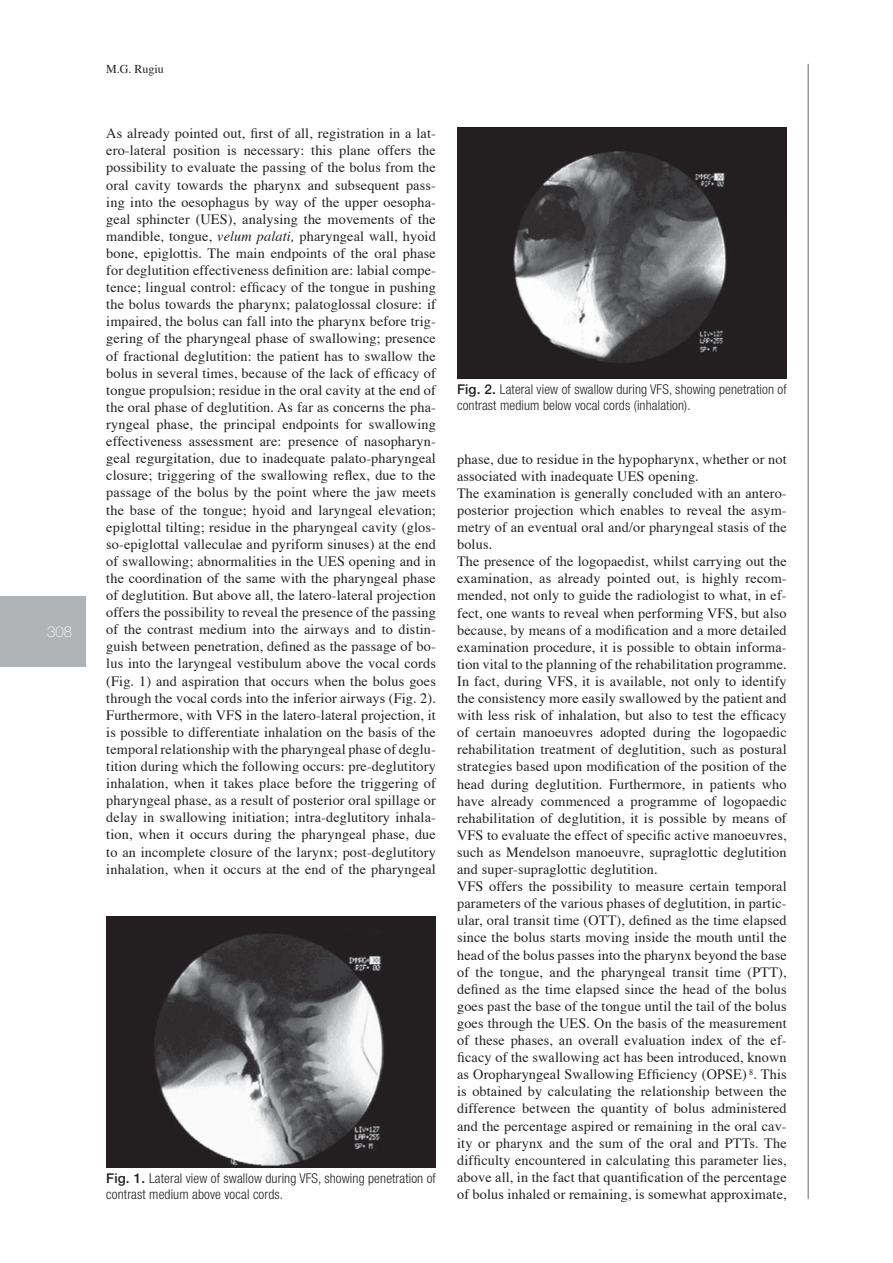
<style>
.page{position:relative;width:893px;height:1263px;background:#fff}
.page>*{position:absolute;margin:0;border:0;box-sizing:border-box;transform-origin:0 0}
.t1{font:100 15px "Helvetica Neue LT Std";color:#fff}
.t2{font:14.25px/17.1px "Times";letter-spacing:.01em;color:#231f20;text-align:justify}
.t3{font:300 condensed 13.5px/16.5px "Helvetica Neue LT Std";letter-spacing:.01em;color:#231f20}
.t4{font:12px "Times";color:#231f20}
.s1{font-style:italic}
.s2{font-weight:500;font-stretch:normal}
</style>
<div class="page">
<hr style="left:808px;top:64px;width:1px;height:1135px;background:#636466">
<div style="left:0;top:596px;width:85px;height:70px;background:#b1b4b6"></div>
<img style="left:457px;top:128px;width:330px;height:250px">
<img style="left:106px;top:916px;width:330px;height:251px">
<p class="t1" style="left:47px;top:626px;width:27px">308</p>
<p class="t4" style="left:106px;top:64px;width:59px">M.G. Rugiu</p>
<p class="t2" style="left:106px;top:126px;width:331px">As already pointed out, first of all, registration in a lat&shy;ero-lateral position is necessary: this plane offers the possibility to evaluate the passing of the bolus from the oral cavity towards the pharynx and subsequent pass&shy;ing into the oesophagus by way of the upper oesopha&shy;geal sphincter (UES), analysing the movements of the mandible, tongue, <span class="s1">velum palati,</span> pharyngeal wall, hyoid bone, epiglottis. The main endpoints of the oral phase for deglutition effectiveness definition are: labial compe&shy;tence; lingual control: efficacy of the tongue in pushing the bolus towards the pharynx; palatoglossal closure: if impaired, the bolus can fall into the pharynx before trig&shy;gering of the pharyngeal phase of swallowing; presence of fractional deglutition: the patient has to swallow the bolus in several times, because of the lack of efficacy of tongue propulsion; residue in the oral cavity at the end of the oral phase of deglutition. As far as concerns the pha&shy;ryngeal phase, the principal endpoints for swallowing effectiveness assessment are: presence of nasopharyn&shy;geal regurgitation, due to inadequate palato-pharyngeal closure; triggering of the swallowing reflex, due to the passage of the bolus by the point where the jaw meets the base of the tongue; hyoid and laryngeal elevation; epiglottal tilting; residue in the pharyngeal cavity (glos&shy;so-epiglottal valleculae and pyriform sinuses) at the end of swallowing; abnormalities in the UES opening and in the coordination of the same with the pharyngeal phase of deglutition. But above all, the latero-lateral projection offers the possibility to reveal the presence of the passing of the contrast medium into the airways and to distin&shy;guish between penetration, defined as the passage of bo&shy;lus into the laryngeal vestibulum above the vocal cords (Fig. 1) and aspiration that occurs when the bolus goes through the vocal cords into the inferior airways (Fig. 2).<br>Furthermore, with VFS in the latero-lateral projection, it is possible to differentiate inhalation on the basis of the temporal relationship with the pharyngeal phase of deglu&shy;tition during which the following occurs: pre-deglutitory inhalation, when it takes place before the triggering of pharyngeal phase, as a result of posterior oral spillage or delay in swallowing initiation; intra-deglutitory inhala&shy;tion, when it occurs during the pharyngeal phase, due to an incomplete closure of the larynx; post-deglutitory inhalation, when it occurs at the end of the pharyngeal</p>
<p class="t3" style="left:106px;top:1171px;width:331px"><span class="s2">Fig. 1.</span> Lateral view of swallow during VFS, showing penetration of contrast medium above vocal cords.</p>
<p class="t3" style="left:457px;top:382px;width:331px"><span class="s2">Fig. 2.</span> Lateral view of swallow during VFS, showing penetration of contrast medium below vocal cords (inhalation).</p>
<p class="t2" style="left:457px;top:451px;width:331px;text-align:left">phase, due to residue in the hypopharynx, whether or not associated with inadequate UES opening.<br>The examination is generally concluded with an antero&shy;posterior projection which enables to reveal the asym&shy;metry of an eventual oral and/or pharyngeal stasis of the bolus.<br>The presence of the logopaedist, whilst carrying out the examination, as already pointed out, is highly recom&shy;mended, not only to guide the radiologist to what, in ef&shy;fect, one wants to reveal when performing VFS, but also because, by means of a modification and a more detailed examination procedure, it is possible to obtain informa&shy;tion vital to the planning of the rehabilitation programme.<br>In fact, during VFS, it is available, not only to identify the consistency more easily swallowed by the patient and with less risk of inhalation, but also to test the efficacy of certain manoeuvres adopted during the logopaedic rehabilitation treatment of deglutition, such as postural strategies based upon modification of the position of the head during deglutition. Furthermore, in patients who have already commenced a programme of logopaedic rehabilitation of deglutition, it is possible by means of VFS to evaluate the effect of specific active manoeuvres, such as Mendelson manoeuvre, supraglottic deglutition and super-supraglottic deglutition.<br>VFS offers the possibility to measure certain temporal parameters of the various phases of deglutition, in partic&shy;ular, oral transit time (OTT), defined as the time elapsed since the bolus starts moving inside the mouth until the head of the bolus passes into the pharynx beyond the base of the tongue, and the pharyngeal transit time (PTT), defined as the time elapsed since the head of the bolus goes past the base of the tongue until the tail of the bolus goes through the UES. On the basis of the measurement of these phases, an overall evaluation index of the ef&shy;ficacy of the swallowing act has been introduced, known as Oropharyngeal Swallowing Efficiency (OPSE) <sup>8</sup>. This is obtained by calculating the relationship between the difference between the quantity of bolus administered and the percentage aspired or remaining in the oral cav&shy;ity or pharynx and the sum of the oral and PTTs. The difficulty encountered in calculating this parameter lies, above all, in the fact that quantification of the percentage of bolus inhaled or remaining, is somewhat approximate,</p>
</div>
